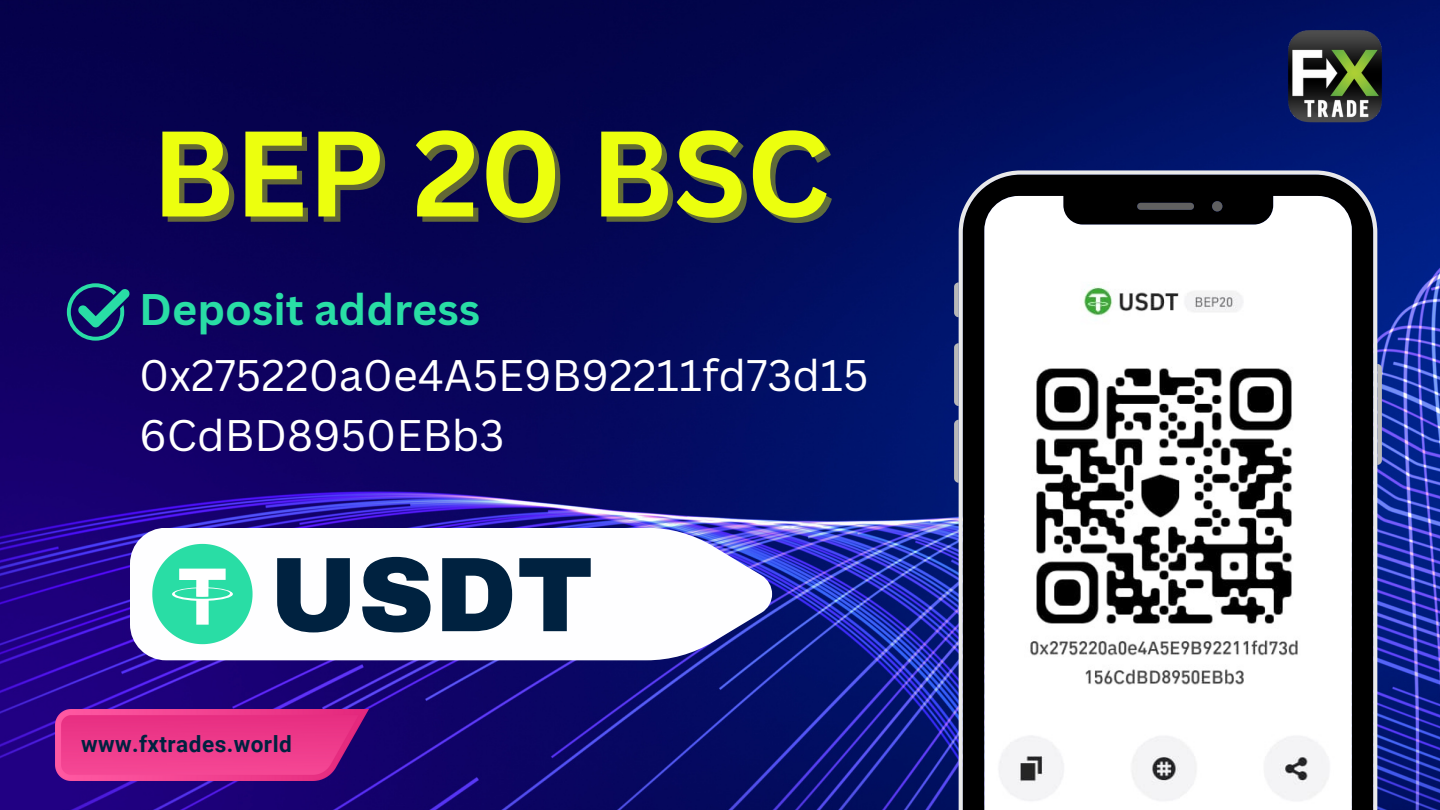
<style>
.page{position:relative;width:1440px;height:810px;background:#fff}
.page>*{position:absolute;margin:0;border:0;box-sizing:border-box;transform-origin:0 0}
.t1{font:700 118.9px "Canva Sans";color:#ecff0e}
.t2{font:900 106.1px "Archivo";color:#002240}
.t3{font:43.1px/59.8px "Canva Sans";color:#fff}
.t4{font:700 43.1px "Canva Sans";color:#29dda5}
.t5{font:700 22.6px "Roboto";letter-spacing:.02em;color:#002240}
</style>
<div class="page">
<img style="left:0;top:0;width:1440px;height:810px">
<svg style="left:130px;top:528px;width:642px;height:132px"></svg>
<img style="left:55px;top:709px;width:314px;height:72px">
<img style="left:1288px;top:29px;width:94px;height:94px">
<svg style="left:954px;top:282px;width:5px;height:35px"></svg>
<svg style="left:954px;top:343px;width:5px;height:63px"></svg>
<svg style="left:954px;top:420px;width:5px;height:63px"></svg>
<svg style="left:1377px;top:364px;width:5px;height:101px"></svg>
<svg style="left:959px;top:170px;width:418px;height:640px"></svg>
<svg style="left:152px;top:544px;width:101px;height:100px"></svg>
<svg style="left:67px;top:283px;width:63px;height:57px;background:#174a76"></svg>
<p class="t1" style="left:151px;top:90px;width:680px">BEP 20 BSC</p>
<h2 class="t4" style="left:139px;top:279px;width:342px">Deposit address</h2>
<p class="t3" style="left:139px;top:345px;width:731px">0x275220a0e4A5E9B92211fd73d15<br>6CdBD8950EBb3</p>
<p class="t2" style="left:269px;top:538px;width:326px">USDT</p>
<p class="t5" style="left:81px;top:731px;width:212px">www.fxtrades.world</p>
</div>
